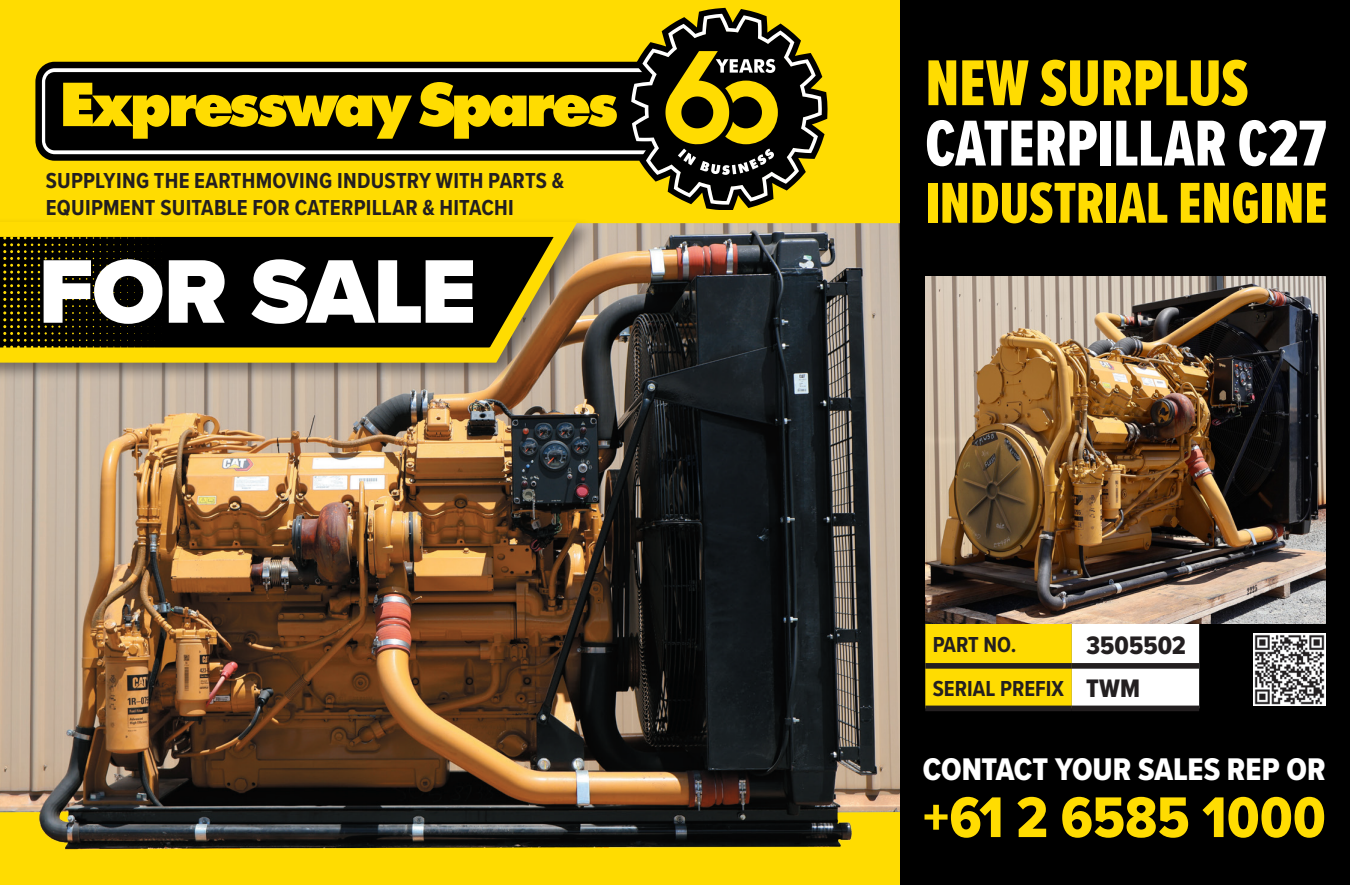
<style>
.page{position:relative;width:1350px;height:885px;background:#ffdc01}
.page>*{position:absolute;margin:0;border:0;box-sizing:border-box;transform-origin:0 0}
.t1{font:900 93.75px "Proxima Nova";letter-spacing:-.015em;color:#fff}
.t2{font:67.25px "Proxima Nova Ex Cn Extrabld";letter-spacing:-.005em;color:#fff}
.t3{font:67.25px "Proxima Nova Ex Cn Extrabld";letter-spacing:-.01em;color:#ffdc01}
.t4{font:59.75px "Proxima Nova Ex Cn Extrabld";letter-spacing:-.005em;color:#ffdc01}
.t5{font:59.5px "Proxima Nova Cond Extrabld";color:#ffdc01}
.t6{font:32.5px "Proxima Nova Cond Extrabld";color:#fff}
.t7{font:26.25px "Proxima Nova Cond Extrabld";letter-spacing:.005em;color:#231f20}
.t8{font:700 22.5px/27px "Proxima Nova Cond";letter-spacing:.005em;color:#231f20}
</style>
<div class="page">
<div style="left:900px;top:0;width:450px;height:885px;background:#000"></div>
<img style="left:0;top:223px;width:900px;height:627px">
<svg style="left:35px;top:62px;width:590px;height:99px;fill:#000"></svg>
<div style="left:48px;top:75px;width:577px;height:71px;background:#000"></div>
<svg style="left:51px;top:78px;width:574px;height:65px"></svg>
<svg style="left:171px;top:95px;width:241px;height:44px"></svg>
<svg style="left:419px;top:82px;width:198px;height:57px"></svg>
<svg style="left:625px;top:8px;width:203px;height:202px"></svg>
<div style="left:0;top:218px;width:595px;height:165px;background:#231f20;opacity:.5"></div>
<svg style="left:0;top:218px;width:590px;height:152px"></svg>
<svg style="left:925px;top:623px;width:274px;height:83px"></svg>
<div style="left:925px;top:663px;width:147px;height:6px;background:#231f20"></div>
<div style="left:1072px;top:663px;width:127px;height:6px;background:#231f20"></div>
<div style="left:925px;top:706px;width:147px;height:5px;background:#231f20"></div>
<div style="left:1072px;top:706px;width:127px;height:5px;background:#231f20"></div>
<img style="left:1254px;top:633px;width:72px;height:72px">
<img style="left:925px;top:276px;width:401px;height:347px">
<p class="t8" style="left:46px;top:166px;width:520px">SUPPLYING THE EARTHMOVING INDUSTRY WITH PARTS &amp;<br>EQUIPMENT SUITABLE FOR CATERPILLAR &amp; HITACHI</p>
<p class="t1" style="left:39px;top:222px;width:439px">FOR SALE</p>
<p class="t3" style="left:925px;top:34px;width:325px">NEW SURPLUS</p>
<p class="t2" style="left:925px;top:94px;width:403px">CATERPILLAR C27</p>
<p class="t4" style="left:925px;top:159px;width:404px">INDUSTRIAL ENGINE</p>
<p class="t8" style="left:933px;top:631px;width:85px">PART NO.</p>
<p class="t7" style="left:1086px;top:625px;width:101px">3505502</p>
<p class="t8" style="left:933px;top:675px;width:133px">SERIAL PREFIX</p>
<p class="t7" style="left:1086px;top:669px;width:56px">TWM</p>
<p class="t6" style="left:923px;top:745px;width:404px">CONTACT YOUR SALES REP OR</p>
<p class="t5" style="left:923px;top:773px;width:404px">+61 2 6585 1000</p>
</div>
